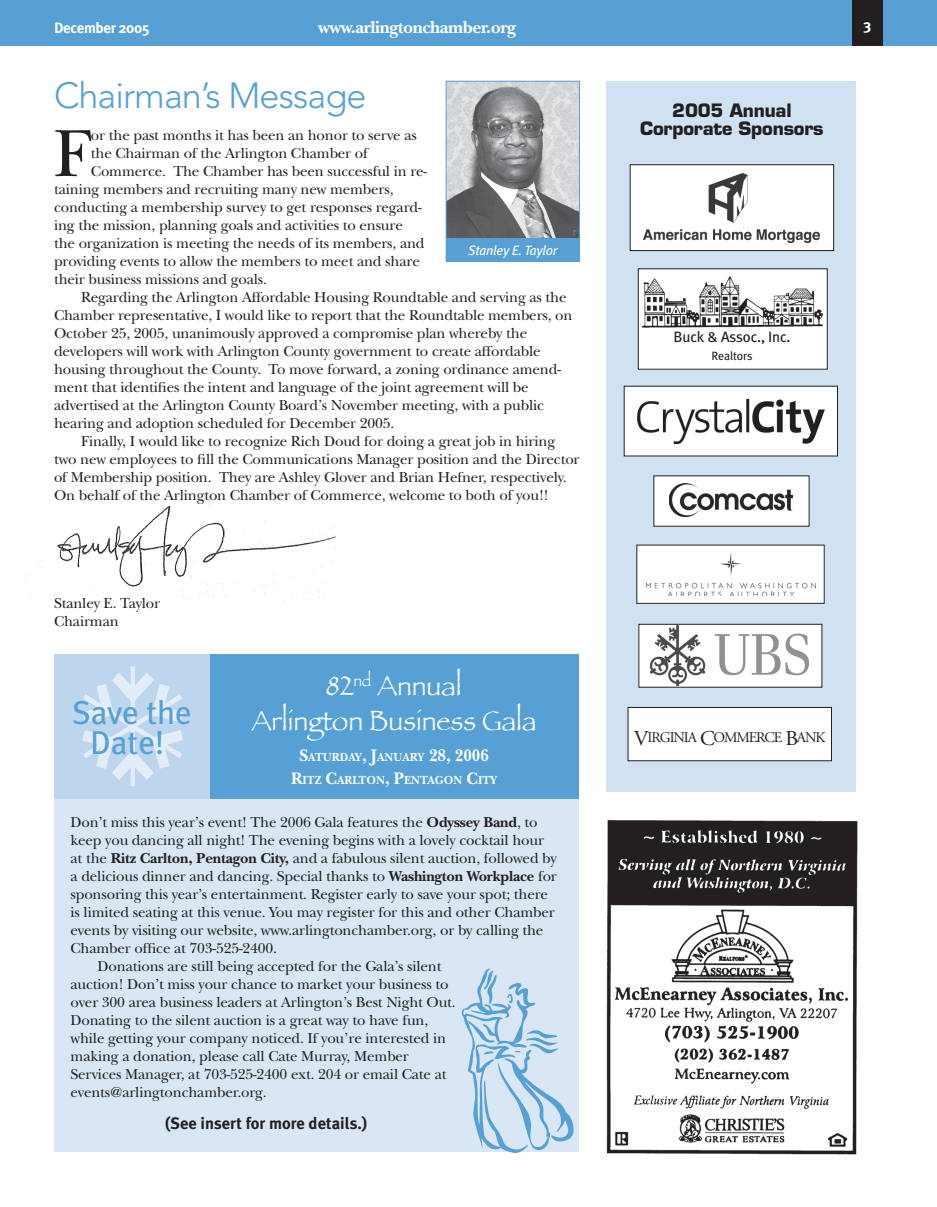
<style>
.page{position:relative;width:937px;height:1207px;background:#fff}
.page>*{position:absolute;margin:0;border:0;box-sizing:border-box;transform-origin:0 0}
.t1{font:69.6px "New Baskerville";color:#231f20}
.t2{font:300 36px "Avenir";letter-spacing:-.025em;color:#56a0d5}
.t3{font:33px/30px "Meta Plus";color:#56a0d5;text-align:center}
.t4{font:28.65px/34.3px "Papyrus";color:#fff;text-align:center;scale:.94 1}
.t5{font:700 18px/18px "Eurostile";letter-spacing:-.01em;color:#231f20;text-align:center}
.t6{font:700 18px "New Baskerville";letter-spacing:-.025em;color:#fff}
.t7{font:700 16.5px "Meta Plus";color:#231f20}
.t8{font:15px/18px "New Baskerville";letter-spacing:-.01em;color:#231f20}
.t9{font:15px "Meta Plus";letter-spacing:-.01em;color:#231f20}
.t10{font:700 15px "Meta Plus";letter-spacing:-.025em;color:#fff}
.t11{font:14.7px "Adobe Garamond";letter-spacing:-.075em;color:#231f20}
.t12{font:italic 13.5px "Meta Plus";letter-spacing:-.02em;color:#fff}
.t13{font:700 12.3px/22.2px "New Baskerville";color:#fff;text-align:center;scale:.94 1}
.t14{font:12px "Meta Plus";letter-spacing:-.01em;color:#231f20}
.s1{font-size:17.4px}
.s2{font-weight:700}
.s3{font-size:21px}
</style>
<div class="page">
<div style="left:0;top:0;width:936px;height:45px;background:#56a0d5"></div>
<div style="left:851px;top:0;width:31px;height:45px;background:#231f20"></div>
<div style="left:55px;top:798px;width:523px;height:353px;background:#d9e7f4"></div>
<img style="left:606px;top:820px;width:252px;height:335px">
<div style="left:606px;top:81px;width:249px;height:710px;background:#d0e1f2"></div>
<div style="left:636px;top:545px;width:187px;height:58px;background:#fff"></div>
<img style="left:646px;top:553px;width:169px;height:43px">
<div style="left:638px;top:269px;width:188px;height:100px;background:#fff"></div>
<img style="left:642px;top:276px;width:180px;height:52px">
<div style="left:627px;top:707px;width:204px;height:53px;background:#fff"></div>
<div style="left:627px;top:706px;width:204px;height:54px;border:1px solid #231f20"></div>
<div style="left:638px;top:624px;width:183px;height:63px;background:#fff"></div>
<img style="left:650px;top:625px;width:158px;height:60px">
<div style="left:638px;top:623px;width:183px;height:64px;border:1px solid #231f20"></div>
<div style="left:653px;top:475px;width:155px;height:51px;background:#fff"></div>
<img style="left:669px;top:483px;width:125px;height:35px">
<div style="left:630px;top:165px;width:203px;height:85px;background:#fff"></div>
<img style="left:643px;top:174px;width:176px;height:68px">
<div style="left:629px;top:164px;width:204px;height:87px;border:1px solid #231f20"></div>
<div style="left:624px;top:386px;width:213px;height:70px;background:#fff"></div>
<img style="left:637px;top:398px;width:188px;height:46px">
<img style="left:447px;top:83px;width:130px;height:155px">
<div style="left:445px;top:81px;width:134px;height:180px;border:1px solid #56a0d5"></div>
<div style="left:446px;top:238px;width:133px;height:23px;background:#56a0d5"></div>
<img style="left:25px;top:504px;width:311px;height:97px">
<svg style="left:461px;top:968px;width:112px;height:184px"></svg>
<div style="left:54px;top:654px;width:156px;height:144px;background:#bdd5ed"></div>
<svg style="left:82px;top:666px;width:101px;height:120px"></svg>
<div style="left:210px;top:654px;width:368px;height:144px;background:#56a0d5"></div>
<p class="t10" style="left:54px;top:23px;width:97px">December 2005</p>
<p class="t6" style="left:318px;top:21px;width:200px">www.arlingtonchamber.org</p>
<p class="t10" style="left:863px;top:19px;width:9px">3</p>
<h2 class="t2" style="left:54px;top:80px;width:314px">Chairman’s Message</h2>
<h1 class="t1" style="left:54px;top:128px;width:39px">F</h1>
<p class="t8" style="left:91px;top:128px;width:327px">or the past months it has been an honor to serve as</p>
<p class="t8" style="left:91px;top:146px;width:278px">the Chairman of the Arlington Chamber of</p>
<p class="t8" style="left:91px;top:164px;width:337px">Commerce. The Chamber has been successful in re-</p>
<p class="t8" style="left:54px;top:182px;width:341px">taining members and recruiting many new members,</p>
<p class="t8" style="left:54px;top:200px;width:369px">conducting a membership survey to get responses regard-</p>
<p class="t8" style="left:54px;top:218px;width:350px">ing the mission, planning goals and activities to ensure</p>
<p class="t8" style="left:54px;top:236px;width:372px">the organization is meeting the needs of its members, and</p>
<p class="t8" style="left:54px;top:254px;width:367px">providing events to allow the members to meet and share</p>
<p class="t8" style="left:54px;top:272px;width:214px">their business missions and goals.</p>
<p class="t8" style="left:81px;top:290px;width:487px">Regarding the Arlington Affordable Housing Roundtable and serving as the</p>
<p class="t8" style="left:54px;top:308px;width:519px">Chamber representative, I would like to report that the Roundtable members, on</p>
<p class="t8" style="left:54px;top:326px;width:474px">October 25, 2005, unanimously approved a compromise plan whereby the</p>
<p class="t8" style="left:54px;top:344px;width:488px">developers will work with Arlington County government to create affordable</p>
<p class="t8" style="left:54px;top:362px;width:508px">housing throughout the County. To move forward, a zoning ordinance amend-</p>
<p class="t8" style="left:54px;top:380px;width:476px">ment that identifies the intent and language of the joint agreement will be</p>
<p class="t8" style="left:54px;top:398px;width:491px">advertised at the Arlington County Board’s November meeting, with a public</p>
<p class="t8" style="left:54px;top:416px;width:341px">hearing and adoption scheduled for December 2005.</p>
<p class="t8" style="left:81px;top:434px;width:475px">Finally, I would like to recognize Rich Doud for doing a great job in hiring</p>
<p class="t8" style="left:54px;top:452px;width:526px">two new employees to fill the Communications Manager position and the Director</p>
<p class="t8" style="left:54px;top:470px;width:514px">of Membership position. They are Ashley Glover and Brian Hefner, respectively.</p>
<p class="t8" style="left:54px;top:488px;width:495px">On behalf of the Arlington Chamber of Commerce, welcome to both of you!!</p>
<p class="t12" style="left:468px;top:245px;width:90px">Stanley E. Taylor</p>
<p class="t8" style="left:54px;top:596px;width:108px">Stanley E. Taylor<br>Chairman</p>
<h3 class="t3" style="left:72px;top:699px;width:121px">Save the<br>Date!</h3>
<h3 class="t4" style="left:252px;top:668px;width:304px">82<sup>nd</sup> Annual<br>Arlington Business Gala</h3>
<p class="t13" style="left:291px;top:747px;width:221px"><span class="s1">S</span>ATURDAY<span class="s1">, J</span>ANUARY <span class="s1">28, 2006<br>R</span>ITZ <span class="s1">C</span>ARLTON<span class="s1">, P</span>ENTAGON <span class="s1">C</span>ITY</p>
<p class="t8" style="left:71px;top:814px;width:468px">Don’t miss this year’s event! The 2006 Gala features the <span class="s2">Odyssey Band</span>, to</p>
<p class="t8" style="left:71px;top:832px;width:474px">keep you dancing all night! The evening begins with a lovely cocktail hour</p>
<p class="t8" style="left:71px;top:850px;width:487px">at the <span class="s2">Ritz Carlton, Pentagon City,</span> and a fabulous silent auction, followed by</p>
<p class="t8" style="left:71px;top:868px;width:487px">a delicious dinner and dancing. Special thanks to <span class="s2">Washington Workplace</span> for</p>
<p class="t8" style="left:71px;top:886px;width:479px">sponsoring this year’s entertainment. Register early to save your spot; there</p>
<p class="t8" style="left:71px;top:904px;width:485px">is limited seating at this venue. You may register for this and other Chamber</p>
<p class="t8" style="left:71px;top:922px;width:474px">events by visiting our website, www.arlingtonchamber.org, or by calling the</p>
<p class="t8" style="left:71px;top:940px;width:208px">Chamber office at 703-525-2400.</p>
<p class="t8" style="left:98px;top:958px;width:345px">Donations are still being accepted for the Gala’s silent</p>
<p class="t8" style="left:71px;top:976px;width:379px">auction! Don’t miss your chance to market your business to</p>
<p class="t8" style="left:71px;top:994px;width:386px">over 300 area business leaders at Arlington’s Best Night Out.</p>
<p class="t8" style="left:71px;top:1012px;width:359px">Donating to the silent auction is a great way to have fun,</p>
<p class="t8" style="left:71px;top:1030px;width:377px">while getting your company noticed. If you’re interested in</p>
<p class="t8" style="left:71px;top:1048px;width:340px">making a donation, please call Cate Murray, Member</p>
<p class="t8" style="left:71px;top:1066px;width:377px">Services Manager, at 703-525-2400 ext. 204 or email Cate at</p>
<p class="t8" style="left:71px;top:1084px;width:197px">events@arlingtonchamber.org.</p>
<p class="t7" style="left:165px;top:1116px;width:204px">(See insert for more details.)</p>
<p class="t5" style="left:639px;top:104px;width:185px">2005 Annual<br>Corporate Sponsors</p>
<p class="t9" style="left:673px;top:331px;width:118px">Buck &amp; Assoc., Inc.</p>
<p class="t14" style="left:711px;top:351px;width:43px">Realtors</p>
<p class="t11" style="left:634px;top:731px;width:192px"><span class="s3">V</span>IRGINIA <span class="s3">C</span>OMMERCE <span class="s3">B</span>ANK</p>
</div>
